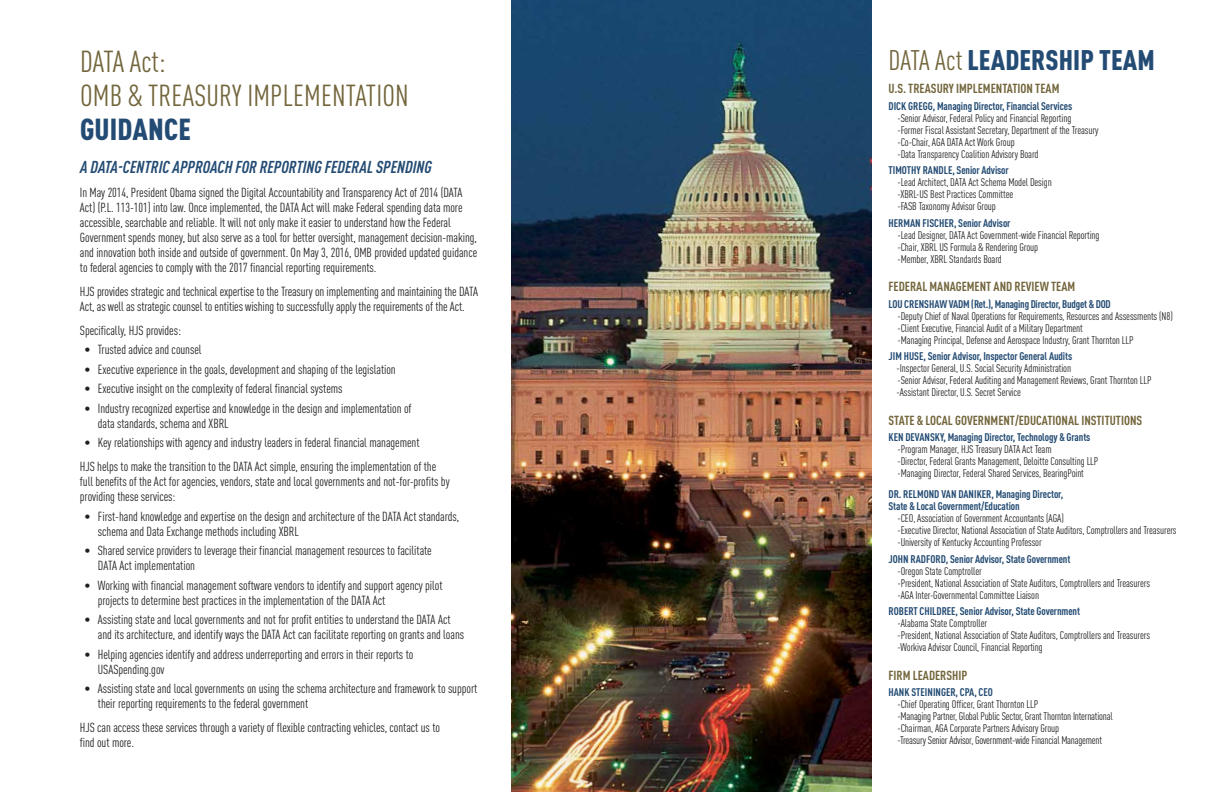
<style>
.page{position:relative;width:1224px;height:792px;background:#fff}
.page>*{position:absolute;margin:0;border:0;box-sizing:border-box;transform-origin:0 0}
.t1{font:condensed 30px/34px "DINOT";letter-spacing:.005em;color:#73663c}
.t2{font:900 condensed 30px "DINOT";letter-spacing:.005em;color:#234b73}
.t3{font:900 condensed 28px "DINOT";letter-spacing:.005em;color:#234b73}
.t4{font:italic 700 condensed 17px "DINOT";letter-spacing:.005em;color:#234b73}
.t5{font:condensed 13px/15px "DINOT";letter-spacing:-.005em;color:#231f20}
.t6{font:700 condensed 13px "DINOT";color:#73663c}
.t7{font:condensed 11px/12px "DINOT";letter-spacing:-.01em;color:#231f20}
.t8{font:700 condensed 11px/12px "DINOT";letter-spacing:-.01em;color:#234b73}
.s1{font-weight:400;color:#73663c}
</style>
<div class="page">
<img style="left:511px;top:0;width:360px;height:792px">
<h1 class="t1" style="left:80px;top:44px;width:330px">DATA Act:<br>OMB &amp; TREASURY IMPLEMENTATION</h1>
<h1 class="t2" style="left:80px;top:110px;width:112px">GUIDANCE</h1>
<h3 class="t4" style="left:80px;top:157px;width:353px">A DATA-CENTRIC APPROACH FOR REPORTING FEDERAL SPENDING</h3>
<p class="t5" style="left:80px;top:185px;width:399px">In May 2014, President Obama signed the Digital Accountability and Transparency Act of 2014 (DATA Act) (P.L. 113-101) into law. Once implemented, the DATA Act will make Federal spending data more accessible, searchable and reliable. It will not only make it easier to understand how the Federal Government spends money, but also serve as a tool for better oversight, management decision-making, and innovation both inside and outside of government. On May 3, 2016, OMB provided updated guidance to federal agencies to comply with the 2017 financial reporting requirements.</p>
<p class="t5" style="left:80px;top:284px;width:400px">HJS provides strategic and technical expertise to the Treasury on implementing and maintaining the DATA<br>Act, as well as strategic counsel to entities wishing to successfully apply the requirements of the Act.</p>
<p class="t5" style="left:80px;top:323px;width:103px">Specifically, HJS provides:</p>
<p class="t5" style="left:84px;top:342px;width:119px">• Trusted advice and counsel</p>
<p class="t5" style="left:84px;top:362px;width:313px">• Executive experience in the goals, development and shaping of the legislation</p>
<p class="t5" style="left:84px;top:381px;width:260px">• Executive insight on the complexity of federal financial systems</p>
<p class="t5" style="left:98px;top:401px;width:315px;text-indent:-13px">• Industry recognized expertise and knowledge in the design and implementation of data standards, schema and XBRL</p>
<p class="t5" style="left:80px;top:431px;width:358px;line-height:24px;text-indent:5px">• Key relationships with agency and industry leaders in federal financial management<br>HJS helps to make the transition to the DATA Act simple, ensuring the implementation of the</p>
<p class="t5" style="left:80px;top:474px;width:371px">full benefits of the Act for agencies, vendors, state and local governments and not-for-profits by providing these services:</p>
<p class="t5" style="left:98px;top:509px;width:363px;text-indent:-13px">• First-hand knowledge and expertise on the design and architecture of the DATA Act standards, schema and Data Exchange methods including XBRL</p>
<p class="t5" style="left:98px;top:543px;width:335px;text-indent:-14px">• Shared service providers to leverage their financial management resources to facilitate<br>DATA Act implementation</p>
<p class="t5" style="left:98px;top:578px;width:346px;text-indent:-13px">• Working with financial management software vendors to identify and support agency pilot projects to determine best practices in the implementation of the DATA Act</p>
<p class="t5" style="left:98px;top:612px;width:368px;text-indent:-13px">• Assisting state and local governments and not for profit entities to understand the DATA Act and its architecture, and identify ways the DATA Act can facilitate reporting on grants and loans</p>
<p class="t5" style="left:98px;top:647px;width:317px;text-indent:-13px">• Helping agencies identify and address underreporting and errors in their reports to<br>USASpending.gov</p>
<p class="t5" style="left:98px;top:681px;width:381px;text-indent:-13px">• Assisting state and local governments on using the schema architecture and framework to support their reporting requirements to the federal government</p>
<p class="t5" style="left:80px;top:720px;width:362px">HJS can access these services through a variety of flexible contracting vehicles, contact us to find out more.</p>
<h2 class="t3" style="left:889px;top:43px;width:268px"><span class="s1">DATA Act</span> LEADERSHIP TEAM</h2>
<p class="t6" style="left:889px;top:81px;width:172px">U.S. TREASURY IMPLEMENTATION TEAM</p>
<p class="t8" style="left:889px;top:100px;width:185px">DICK GREGG, Managing Director, Financial Services</p>
<p class="t7" style="left:897px;top:112px;width:203px">-Senior Advisor, Federal Policy and Financial Reporting -Former Fiscal Assistant Secretary, Department of the Treasury -Co-Chair, AGA DATA Act Work Group<br>-Data Transparency Coalition Advisory Board</p>
<p class="t8" style="left:889px;top:164px;width:122px">TIMOTHY RANDLE, Senior Advisor</p>
<p class="t7" style="left:897px;top:177px;width:156px">-Lead Architect, DATA Act Schema Model Design -XBRL-US Best Practices Committee<br>-FASB Taxonomy Advisor Group</p>
<p class="t8" style="left:889px;top:217px;width:124px">HERMAN FISCHER, Senior Advisor</p>
<p class="t7" style="left:897px;top:229px;width:204px">-Lead Designer, DATA Act Government-wide Financial Reporting -Chair, XBRL US Formula &amp; Rendering Group<br>-Member, XBRL Standards Board</p>
<p class="t6" style="left:889px;top:279px;width:188px">FEDERAL MANAGEMENT AND REVIEW TEAM</p>
<p class="t8" style="left:889px;top:298px;width:224px">LOU CRENSHAW VADM (Ret.), Managing Director, Budget &amp; DOD</p>
<p class="t7" style="left:897px;top:310px;width:277px">-Deputy Chief of Naval Operations for Requirements, Resources and Assessments (N8) -Client Executive, Financial Audit of a Military Department<br>-Managing Principal, Defense and Aerospace Industry, Grant Thornton LLP</p>
<p class="t8" style="left:889px;top:350px;width:185px">JIM HUSE, Senior Advisor, Inspector General Audits</p>
<p class="t7" style="left:897px;top:363px;width:257px">-Inspector General, U.S. Social Security Administration<br>-Senior Advisor, Federal Auditing and Management Reviews, Grant Thornton LLP -Assistant Director, U.S. Secret Service</p>
<p class="t6" style="left:889px;top:412px;width:255px">STATE &amp; LOCAL GOVERNMENT/EDUCATIONAL INSTITUTIONS</p>
<p class="t8" style="left:889px;top:431px;width:203px">KEN DEVANSKY, Managing Director, Technology &amp; Grants</p>
<p class="t7" style="left:897px;top:444px;width:202px">-Program Manager, HJS Treasury DATA Act Team<br>-Director, Federal Grants Management, Deloitte Consulting LLP -Managing Director, Federal Shared Services, BearingPoint</p>
<p class="t8" style="left:888px;top:488px;width:176px">DR. RELMOND VAN DANIKER, Managing Director,<br>State &amp; Local Government/Education</p>
<p class="t7" style="left:897px;top:513px;width:281px">-CEO, Association of Government Accountants (AGA)<br>-Executive Director, National Association of State Auditors, Comptrollers and Treasurers -University of Kentucky Accounting Professor</p>
<p class="t8" style="left:889px;top:553px;width:183px">JOHN RADFORD, Senior Advisor, State Government</p>
<p class="t7" style="left:897px;top:565px;width:254px">-Oregon State Comptroller<br>-President, National Association of State Auditors, Comptrollers and Treasurers -AGA Inter-Governmental Committee Liaison</p>
<p class="t8" style="left:889px;top:605px;width:193px">ROBERT CHILDREE, Senior Advisor, State Government</p>
<p class="t7" style="left:897px;top:618px;width:254px">-Alabama State Comptroller<br>-President, National Association of State Auditors, Comptrollers and Treasurers -Workiva Advisor Council, Financial Reporting</p>
<p class="t6" style="left:889px;top:667px;width:80px">FIRM LEADERSHIP</p>
<p class="t8" style="left:889px;top:686px;width:106px">HANK STEININGER, CPA, CEO</p>
<p class="t7" style="left:897px;top:699px;width:217px">-Chief Operating Officer, Grant Thornton LLP<br>-Managing Partner, Global Public Sector, Grant Thornton International -Chairman, AGA Corporate Partners Advisory Group<br>-Treasury Senior Advisor, Government-wide Financial Management</p>
</div>
